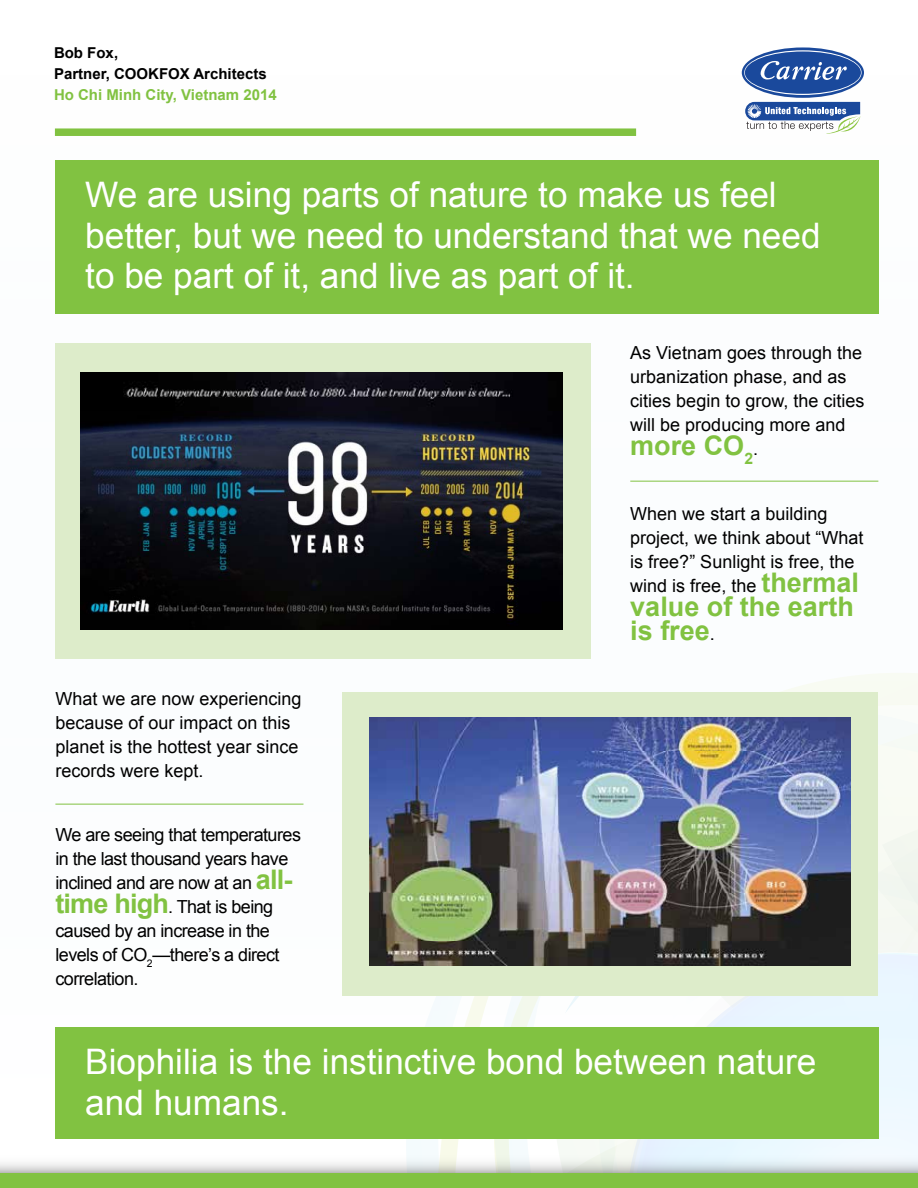
<style>
.page{position:relative;width:918px;height:1188px;background:#fff}
.page>*{position:absolute;margin:0;border:0;box-sizing:border-box;transform-origin:0 0}
.t1{font:35.25px/40.3px "Arial";color:#fff}
.t2{font:700 27px/24px "Arial";color:#81c241}
.t3{font:18px/24px "Arial";color:#000}
.t4{font:18px/24px "Arial";letter-spacing:-.03em;color:#000}
.t5{font:700 15px/21px "Arial";color:#000}
.t6{font:700 15px "Arial";color:#81c241}
.s1{font-weight:700;font-size:27px;color:#81c241}
.s2{font-weight:400;font-size:18px;color:#000}
</style>
<div class="page">
<svg style="left:0;top:1146px;width:918px;height:27px"></svg>
<div style="left:0;top:1173px;width:918px;height:15px;background:#81c241"></div>
<svg style="left:745px;top:102px;width:116px;height:32px"></svg>
<svg style="left:742px;top:47px;width:122px;height:51px"></svg>
<svg style="left:744px;top:50px;width:118px;height:45px"></svg>
<div style="left:745px;top:51px;width:116px;height:43px;background:#1a499c;border-radius:50%"></div>
<svg style="left:760px;top:61px;width:87px;height:19px"></svg>
<div style="left:55px;top:128px;width:581px;height:8px;background:#81c241"></div>
<hr style="left:630px;top:481px;width:248px;height:1px;background:#81c241">
<div style="left:55px;top:160px;width:823px;height:154px;background:#81c241"></div>
<div style="left:55px;top:344px;width:536px;height:315px;background:#ddecca"></div>
<div style="left:343px;top:692px;width:535px;height:304px;background:#ddecca"></div>
<img style="left:81px;top:373px;width:481px;height:38px">
<svg style="left:81px;top:411px;width:481px;height:45px;background:#242b38"></svg>
<img style="left:81px;top:456px;width:481px;height:45px">
<svg style="left:81px;top:501px;width:481px;height:46px;background:#24292c"></svg>
<div style="left:81px;top:547px;width:481px;height:45px;background:#07070c"></div>
<svg style="left:81px;top:592px;width:481px;height:38px;background:#0b0b0c"></svg>
<img style="left:370px;top:718px;width:481px;height:34px">
<img style="left:370px;top:752px;width:481px;height:47px">
<img style="left:370px;top:799px;width:481px;height:47px">
<img style="left:370px;top:846px;width:481px;height:48px">
<img style="left:370px;top:894px;width:481px;height:47px">
<svg style="left:370px;top:941px;width:481px;height:25px;background:#34322e"></svg>
<hr style="left:55px;top:804px;width:248px;height:1px;background:#81c241">
<div style="left:55px;top:1027px;width:823px;height:111px;background:#81c241"></div>
<p class="t5" style="left:54px;top:43px;width:214px">Bob Fox,<br>Partner, COOKFOX Architects</p>
<p class="t6" style="left:54px;top:85px;width:224px">Ho Chi Minh City, Vietnam 2014</p>
<h1 class="t1" style="left:85px;top:175px;width:737px">We are using parts of nature to make us feel better, but we need to understand that we need to be part of it, and live as part of it.</h1>
<p class="t3" style="left:630px;top:341px;width:236px">As Vietnam goes through the urbanization phase, and as cities begin to grow, the cities will be producing more and</p>
<h2 class="t2" style="left:630px;top:435px;width:124px">more CO<sub>2</sub></h2>
<p class="t3" style="left:753px;top:437px;width:7px">.</p>
<p class="t3" style="left:55px;top:686px;width:248px">What we are now experiencing because of our impact on this planet is the hottest year since records were kept.</p>
<p class="t4" style="left:55px;top:823px;width:247px">We are seeing that temperatures in the last thousand years have inclined and are now at an <span class="s1">all&shy;time high</span>. That is being caused by an increase in the levels of CO<sub>2</sub>—there’s a direct correlation.</p>
<p class="t3" style="left:630px;top:501px;width:235px">When we start a building project, we think about “What is free?” Sunlight is free, the wind is free, the <span class="s1">thermal</span></p>
<h2 class="t2" style="left:630px;top:595px;width:225px">value of the earth is free<span class="s2">.</span></h2>
<h1 class="t1" style="left:85px;top:1042px;width:733px">Biophilia is the instinctive bond between nature and humans.</h1>
</div>
